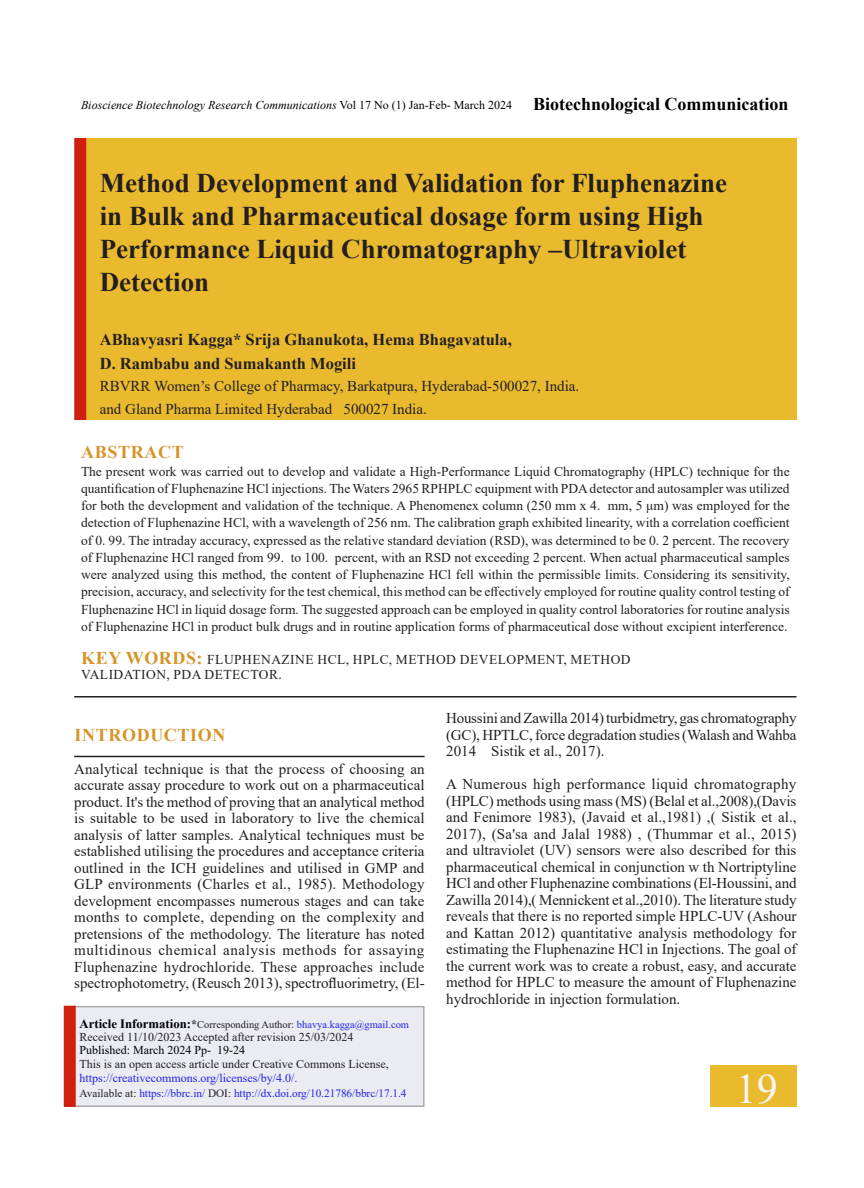
<style>
.page{position:relative;width:864px;height:1188px;background:#fff}
.page>*{position:absolute;margin:0;border:0;box-sizing:border-box;transform-origin:0 0}
.Body_text{font:42px "Times New Roman";color:#f6f6f7}
.Body_text-2{font:700 27px/33px "Times New Roman";color:#231f20}
.Body_text-3{font:700 18px "Times New Roman";color:#000}
.Body_text-4{font:700 18px "Times New Roman";letter-spacing:.035em;color:#d69429}
.Body_text-5{font:700 16.5px/24px "Times New Roman";color:#231f20}
.Body_text-6{font:15px/16.5px "Times New Roman";color:#231f20;text-align:justify}
.Body_text-7{font:13.5px/17.2px "Times New Roman";color:#231f20;text-align:justify}
.Body_text-8{font:13.5px "Times New Roman";letter-spacing:.035em;color:#231f20}
.Body_text-9{font:12px/14.2px "Times New Roman";color:#231f20}
.Body_text-10{font:italic 12px "Times New Roman";color:#000}
.Body_text-11{font:12px "Times New Roman";color:#000}
.Body_text-12{font:11.25px "Times New Roman";color:#2321e8}
.Body_text-13{font:10.5px "Times New Roman";color:#2321e8}
.s1{font-style:normal}
.s2{font-weight:700;font-size:18px;color:#d69429}
.s3{font-weight:700;font-size:12.75px;color:#000}
.s4{font-weight:700;font-size:12px;color:#231f20}
.s5{color:#231f20}
.s6{color:#2321e8}
</style>
<div class="page">
<div style="left:710px;top:1066px;width:86px;height:41px;background:#eaba2e"></div>
<div style="left:73px;top:1006px;width:350px;height:100px;background:#eaecf2"></div>
<hr style="left:423px;top:1006px;width:2px;height:100px;background:#a8aaad">
<hr style="left:73px;top:1006px;width:350px;height:1px;background:#a8aaad">
<hr style="left:73px;top:1106px;width:352px;height:1px;background:#a8aaad">
<div style="left:64px;top:1006px;width:12px;height:101px;background:#ce1f10"></div>
<div style="left:86px;top:138px;width:710px;height:282px;background:#eaba2e"></div>
<div style="left:74px;top:138px;width:12px;height:282px;background:#ce1f10"></div>
<hr style="left:74px;top:696px;width:722px;height:2px;background:#231f20">
<hr style="left:74px;top:756px;width:351px;height:1px;background:#231f20">
<p class="Body_text-10" style="left:81px;top:97px;width:433px">Bioscience Biotechnology Research Communications <span class="s1">Vol 17 No (1) Jan-Feb- March 2024</span></p>
<p class="Body_text-3" style="left:533px;top:91px;width:257px">Biotechnological Communication</p>
<p class="Body_text-2" style="left:100px;top:165px;width:629px">Method Development and Validation for Fluphenazine in Bulk and Pharmaceutical dosage form using High Performance Liquid Chromatography –Ultraviolet Detection</p>
<p class="Body_text-5" style="left:100px;top:327px;width:414px">ABhavyasri Kagga* Srija Ghanukota, Hema Bhagavatula,<br>D. Rambabu and Sumakanth Mogili</p>
<p class="Body_text-6" style="left:100px;top:375px;width:481px;line-height:22.5px">RBVRR Women’s College of Pharmacy, Barkatpura, Hyderabad-500027, India. and Gland Pharma Limited Hyderabad 500027 India.</p>
<p class="Body_text-4" style="left:81px;top:439px;width:104px">ABSTRACT</p>
<p class="Body_text-7" style="left:81px;top:462px;width:710px">The present work was carried out to develop and validate a High-Performance Liquid Chromatography (HPLC) technique for the quantification of Fluphenazine HCl injections. The Waters 2965 RPHPLC equipment with PDA detector and autosampler was utilized for both the development and validation of the technique. A Phenomenex column (250 mm x 4. mm, 5 μm) was employed for the detection of Fluphenazine HCl, with a wavelength of 256 nm. The calibration graph exhibited linearity, with a correlation coefficient of 0. 99. The intraday accuracy, expressed as the relative standard deviation (RSD), was determined to be 0. 2 percent. The recovery of Fluphenazine HCl ranged from 99. to 100. percent, with an RSD not exceeding 2 percent. When actual pharmaceutical samples were analyzed using this method, the content of Fluphenazine HCl fell within the permissible limits. Considering its sensitivity, precision, accuracy, and selectivity for the test chemical, this method can be effectively employed for routine quality control testing of Fluphenazine HCl in liquid dosage form. The suggested approach can be employed in quality control laboratories for routine analysis of Fluphenazine HCl in product bulk drugs and in routine application forms of pharmaceutical dose without excipient interference.</p>
<p class="Body_text-8" style="left:81px;top:650px;width:548px"><span class="s2">KEY WORDS:</span> Fluphenazine HCl, HPLC, Method Development, Method</p>
<p class="Body_text-7" style="left:81px;top:665px;width:10px">Val</p>
<p class="Body_text-7" style="left:109px;top:665px;width:15px">idat</p>
<p class="Body_text-8" style="left:141px;top:665px;width:142px">ion, PDA detector.</p>
<p class="Body_text-4" style="left:75px;top:722px;width:152px">INTRODUCTION</p>
<p class="Body_text-6" style="left:74px;top:760px;width:352px">Analytical technique is that the process of choosing an accurate assay procedure to work out on a pharmaceutical product. It's the method of proving that an analytical method is suitable to be used in laboratory to live the chemical analysis of latter samples. Analytical techniques must be established utilising the procedures and acceptance criteria outlined in the ICH guidelines and utilised in GMP and GLP environments (Charles et al., 1985). Methodology development encompasses numerous stages and can take months to complete, depending on the complexity and pretensions of the methodology. The literature has noted multidinous chemical analysis methods for assaying Fluphenazine hydrochloride. These approaches include spectrophotometry, (Reusch 2013), spectrofluorimetry, (El-</p>
<p class="Body_text-13" style="left:80px;top:1017px;width:331px"><span class="s3">Article Information:</span><span class="s4">*</span><span class="s5">Corresponding Author:</span> bhavya.kagga@gmail.com</p>
<p class="Body_text-9" style="left:80px;top:1030px;width:275px">Received 11/10/2023 Accepted after revision 25/03/2024</p>
<p class="Body_text-11" style="left:80px;top:1041px;width:167px">Published: March 2024 Pp- 19-24</p>
<p class="Body_text-9" style="left:80px;top:1057px;width:311px">This is an open access article under Creative Commons License, <span class="s6">https://creativecommons.org/licenses/by/4.0/.</span></p>
<p class="Body_text-12" style="left:80px;top:1085px;width:329px"><span class="s5">Available at:</span> https://bbrc.in/ <span class="s5">DOI :</span> http://dx.doi.org/10.21786/bbrc/17.1.4</p>
<p class="Body_text-6" style="left:446px;top:710px;width:352px">Houssini and Zawilla 2014) turbidmetry, gas chromatography (GC), HPTLC, force degradation studies (Walash and Wahba 2014 Sistik et al., 2017).</p>
<p class="Body_text-6" style="left:446px;top:776px;width:352px">A Numerous high performance liquid chromatography (HPLC) methods using mass (MS) (Belal et al.,2008),(Davis and Fenimore 1983), (Javaid et al.,1981) ,( Sistik et al., 2017), (Sa'sa and Jalal 1988) , (Thummar et al., 2015) and ultraviolet (UV) sensors were also described for this pharmaceutical chemical in conjunction w th Nortriptyline HCl and other Fluphenazine combinations (El-Houssini, and Zawilla 2014),( Mennickent et al.,2010). The literature study reveals that there is no reported simple HPLC-UV (Ashour and Kattan 2012) quantitative analysis methodology for estimating the Fluphenazine HCl in Injections. The goal of the current work was to create a robust, easy, and accurate method for HPLC to measure the amount of Fluphenazine hydrochloride in injection formulation.</p>
<p class="Body_text" style="left:736px;top:1059px;width:43px">19</p>
</div>
